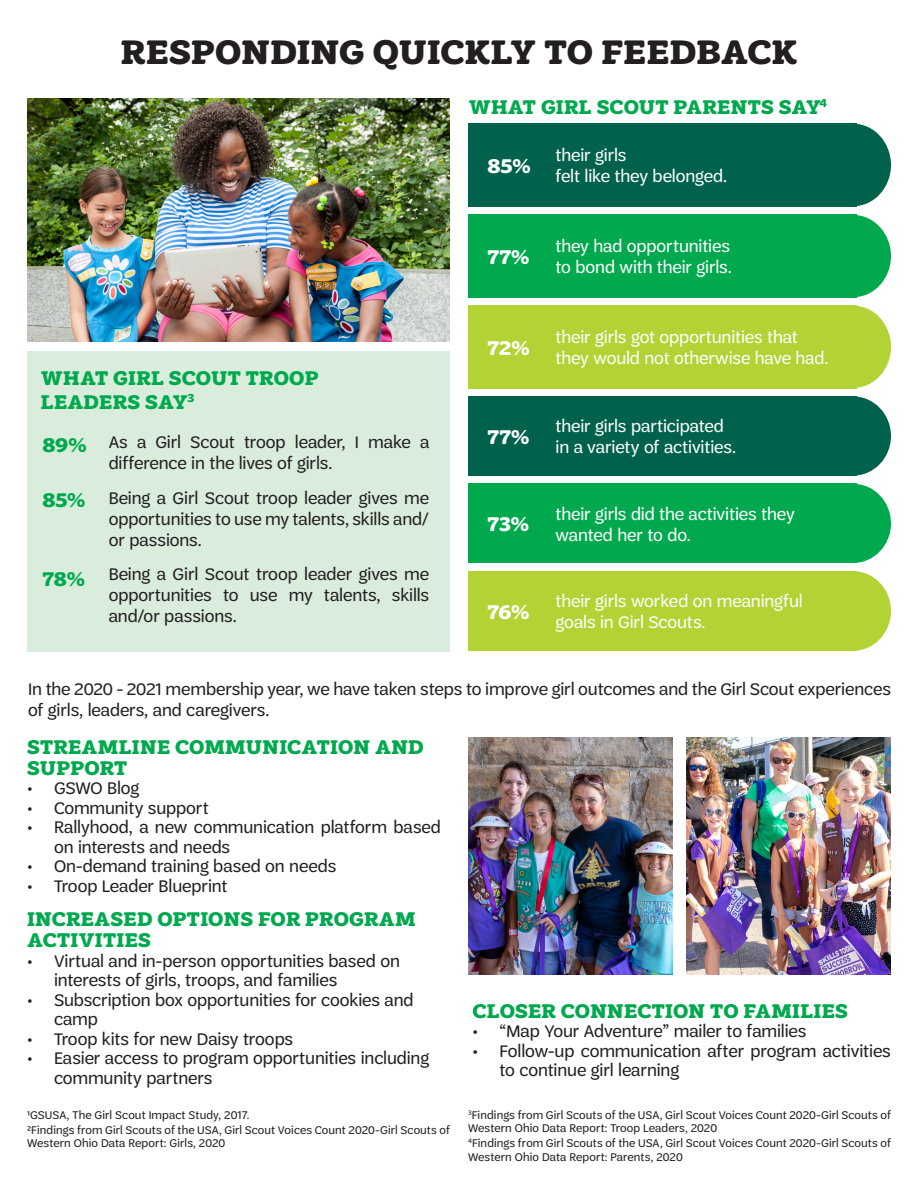
<style>
.page{position:relative;width:918px;height:1188px;background:#fff}
.page>*{position:absolute;margin:0;border:0;box-sizing:border-box;transform-origin:0 0}
.Header_2{font:700 36px "Trefoil Slab";letter-spacing:.005em;color:#231f20}
.Subhead{font:700 21px/21px "Trefoil Slab";letter-spacing:.01em;color:#00a94e}
.Section_Head{font:700 21px/24px "Trefoil Slab";letter-spacing:.01em;color:#00a94e}
.t1{font:700 21px "Trefoil Slab";color:#fff}
.t2{font:18px/21px "Trefoil Sans";letter-spacing:-.005em;color:#231f20}
.t3{font:18px/21px "Trefoil Sans";letter-spacing:-.005em;color:#fff}
.t4{font:12px/13.5px "Trefoil Sans";letter-spacing:.01em;color:#231f20}
</style>
<div class="page">
<img style="left:27px;top:99px;width:423px;height:243px">
<div style="left:469px;top:124px;width:388px;height:83px;background:#00624c"></div>
<div style="left:469px;top:215px;width:388px;height:83px;background:#00a94e"></div>
<div style="left:469px;top:305px;width:388px;height:83px;background:#b3d234"></div>
<div style="left:469px;top:396px;width:388px;height:80px;background:#00624c"></div>
<div style="left:469px;top:483px;width:388px;height:80px;background:#00a94e"></div>
<div style="left:469px;top:571px;width:388px;height:80px;background:#b3d234"></div>
<div style="left:816px;top:124px;width:75px;height:82px;background:#00624c;border-radius:50%"></div>
<div style="left:816px;top:215px;width:75px;height:82px;background:#00a94e;border-radius:50%"></div>
<div style="left:816px;top:306px;width:75px;height:82px;background:#b3d234;border-radius:50%"></div>
<div style="left:816px;top:396px;width:75px;height:80px;background:#00624c;border-radius:50%"></div>
<div style="left:816px;top:484px;width:75px;height:79px;background:#00a84e;border-radius:50%"></div>
<div style="left:816px;top:571px;width:75px;height:80px;background:#b3d234;border-radius:50%"></div>
<div style="left:27px;top:351px;width:423px;height:301px;background:#daeddd"></div>
<img style="left:468px;top:738px;width:205px;height:236px">
<img style="left:686px;top:738px;width:205px;height:236px">
<p class="Header_2" style="left:121px;top:32px;width:678px">RESPONDING QUICKLY TO FEEDBACK</p>
<p class="Subhead" style="left:469px;top:97px;width:360px">WHAT GIRL SCOUT PARENTS SAY<sup>4</sup></p>
<p class="Section_Head" style="left:41px;top:366px;width:279px">WHAT GIRL SCOUT TROOP<br>LEADERS SAY<sup>3</sup></p>
<p class="t2" style="left:109px;top:432px;width:322px">As a Girl Scout troop leader, I make a difference in the lives of girls.</p>
<p class="t2" style="left:109px;top:487px;width:322px;text-align:justify">Being a Girl Scout troop leader gives me opportunities to use my talents, skills and/ or passions.</p>
<p class="t2" style="left:109px;top:564px;width:322px;text-align:justify">Being a Girl Scout troop leader gives me opportunities to use my talents, skills and/or passions.</p>
<p class="Subhead" style="left:42px;top:435px;width:46px">89%</p>
<p class="Subhead" style="left:42px;top:489px;width:45px">85%</p>
<p class="Subhead" style="left:42px;top:568px;width:45px">78%</p>
<p class="t1" style="left:488px;top:154px;width:45px">85%</p>
<p class="t1" style="left:488px;top:245px;width:44px">77%</p>
<p class="t1" style="left:488px;top:336px;width:44px">72%</p>
<p class="t1" style="left:488px;top:425px;width:44px">77%</p>
<p class="t1" style="left:488px;top:513px;width:43px">73%</p>
<p class="t1" style="left:488px;top:600px;width:44px">76%</p>
<p class="t3" style="left:556px;top:145px;width:73px">their girls</p>
<p class="t3" style="left:556px;top:166px;width:173px">felt like they belonged.</p>
<p class="t3" style="left:556px;top:236px;width:176px">they had opportunities</p>
<p class="t3" style="left:556px;top:257px;width:178px">to bond with their girls.</p>
<p class="t3" style="left:556px;top:327px;width:274px">their girls got opportunities that they would not otherwise have had.</p>
<p class="t3" style="left:556px;top:416px;width:170px">their girls participated</p>
<p class="t3" style="left:556px;top:437px;width:182px">in a variety of activities.</p>
<p class="t3" style="left:556px;top:503px;width:241px">their girls did the activities they wanted her to do.</p>
<p class="t3" style="left:556px;top:591px;width:249px">their girls worked on meaningful goals in Girl Scouts.</p>
<p class="t2" style="left:28px;top:678px;width:864px">In the 2020 - 2021 membership year, we have taken steps to improve girl outcomes and the Girl Scout experiences of girls, leaders, and caregivers.</p>
<p class="Subhead" style="left:27px;top:736px;width:398px">STREAMLINE COMMUNICATION AND<br>SUPPORT</p>
<p class="t2" style="left:27px;top:778px;width:114px">• GSWO Blog</p>
<p class="t2" style="left:27px;top:797px;width:183px">• Community support</p>
<p class="t2" style="left:54px;top:818px;width:389px;line-height:19.5px;text-indent:-27px">• Rallyhood, a new communication platform based on interests and needs</p>
<p class="t2" style="left:27px;top:856px;width:311px">• On-demand training based on needs</p>
<p class="t2" style="left:27px;top:875px;width:202px">• Troop Leader Blueprint</p>
<p class="Subhead" style="left:27px;top:909px;width:390px">INCREASED OPTIONS FOR PROGRAM<br>ACTIVITIES</p>
<p class="t2" style="left:54px;top:951px;width:348px;line-height:19.5px;text-indent:-27px">• Virtual and in-person opportunities based on interests of girls, troops, and families</p>
<p class="t2" style="left:54px;top:990px;width:361px;line-height:19.5px;text-indent:-27px">• Subscription box opportunities for cookies and camp</p>
<p class="t2" style="left:27px;top:1028px;width:268px">• Troop kits for new Daisy troops</p>
<p class="t2" style="left:54px;top:1049px;width:377px;line-height:19.5px;text-indent:-27px">• Easier access to program opportunities including community partners</p>
<p class="t4" style="left:27px;top:1108px;width:224px">1GSUSA, The Girl Scout Impact Study, 2017.</p>
<p class="t4" style="left:27px;top:1123px;width:425px">2Findings from Girl Scouts of the USA, Girl Scout Voices Count 2020-Girl Scouts of<br>Western Ohio Data Report: Girls, 2020</p>
<p class="Subhead" style="left:473px;top:1000px;width:377px">CLOSER CONNECTION TO FAMILIES</p>
<p class="t2" style="left:472px;top:1021px;width:336px">• “Map Your Adventure” mailer to families</p>
<p class="t2" style="left:500px;top:1041px;width:393px;line-height:19.5px;text-indent:-27px">• Follow-up communication after program activities to continue girl learning</p>
<p class="t4" style="left:468px;top:1108px;width:425px"><sup>3</sup>Findings from Girl Scouts of the USA, Girl Scout Voices Count 2020-Girl Scouts of<br>Western Ohio Data Report: Troop Leaders, 2020</p>
<p class="t4" style="left:468px;top:1137px;width:424px"><sup>4</sup>Findings from Girl Scouts of the USA, Girl Scout Voices Count 2020-Girl Scouts of<br>Western Ohio Data Report: Parents, 2020</p>
</div>
